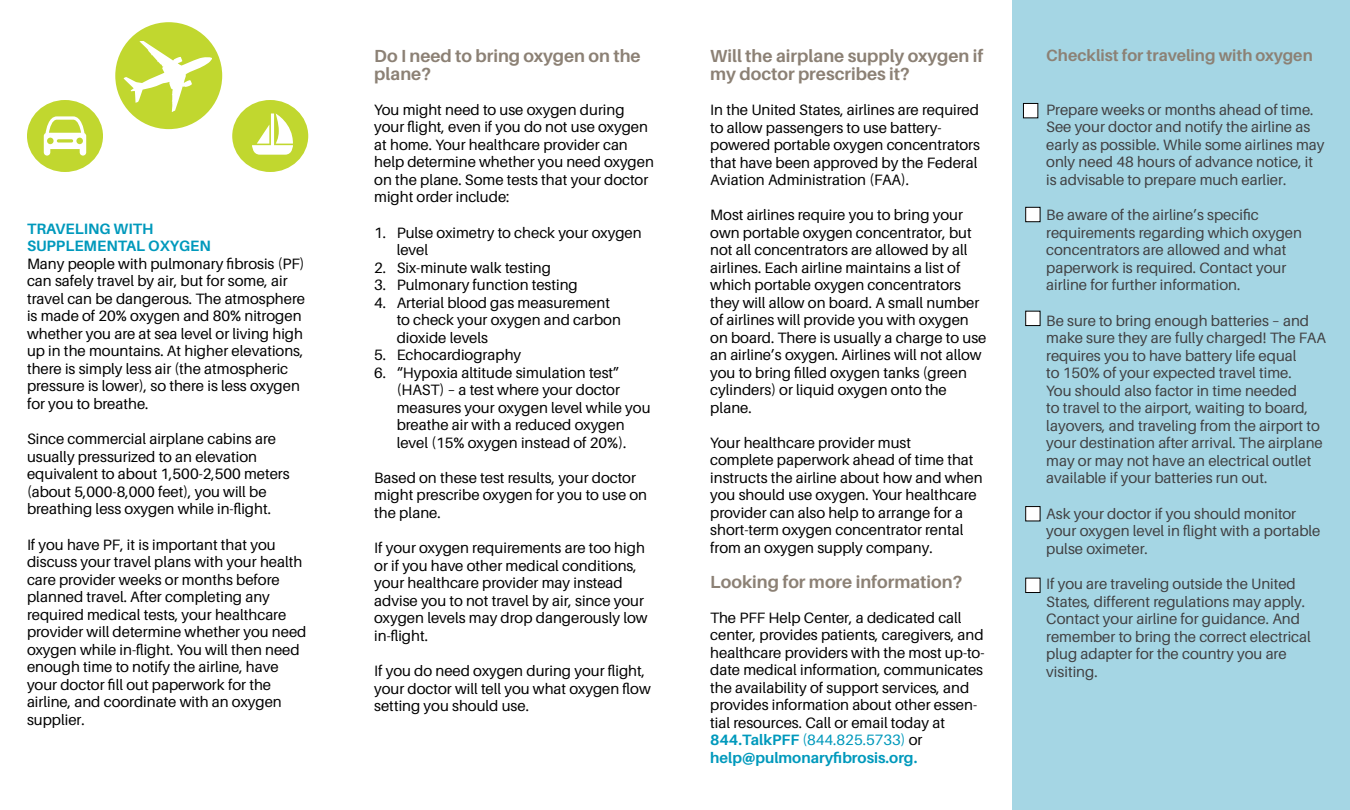
<style>
.page{position:relative;width:1350px;height:810px;background:#fff}
.page>*{position:absolute;margin:0;border:0;box-sizing:border-box;transform-origin:0 0}
.t1{font:700 17.5px/17.5px "Aileron";color:#8c8175}
.t2{font:700 16.25px "Aileron";color:#8c8175}
.t3{font:15px/17.5px "Aileron";color:#000}
.t4{font:15px/17.5px "Aileron";color:#414042}
.t5{font:700 15px/17.5px "Aileron";color:#0099bc}
.s1{font-weight:700;color:#0099bc}
.s2{color:#0099bc}
</style>
<div class="page">
<div style="left:1012px;top:0;width:338px;height:810px;background:#a5d6e4"></div>
<div style="left:1023px;top:103px;width:15px;height:15px;background:#fff"></div>
<div style="left:1023px;top:103px;width:15px;height:15px;border:1px solid #000"></div>
<div style="left:1026px;top:207px;width:14px;height:15px;background:#fff"></div>
<div style="left:1025px;top:207px;width:15px;height:15px;border:1px solid #000"></div>
<div style="left:1026px;top:311px;width:14px;height:15px;background:#fff"></div>
<div style="left:1025px;top:311px;width:15px;height:15px;border:1px solid #000"></div>
<div style="left:1026px;top:578px;width:14px;height:15px;background:#fff"></div>
<div style="left:1025px;top:578px;width:15px;height:15px;border:1px solid #000"></div>
<div style="left:1026px;top:507px;width:14px;height:14px;background:#fff"></div>
<div style="left:1025px;top:506px;width:15px;height:15px;border:1px solid #000"></div>
<svg style="left:27px;top:22px;width:282px;height:150px"></svg>
<p class="t5" style="left:27px;top:220px;width:185px">TRAVELING WITH<br>SUPPLEMENTAL OXYGEN</p>
<p class="t3" style="left:27px;top:255px;width:280px">Many people with pulmonary fibrosis (PF) can safely travel by air, but for some, air travel can be dangerous. The atmosphere is made of 20% oxygen and 80% nitrogen whether you are at sea level or living high up in the mountains. At higher elevations, there is simply less air (the atmospheric pressure is lower), so there is less oxygen for you to breathe.</p>
<p class="t3" style="left:27px;top:430px;width:264px">Since commercial airplane cabins are usually pressurized to an elevation equivalent to about 1,500-2,500 meters (about 5,000-8,000 feet), you will be breathing less oxygen while in-flight.</p>
<p class="t3" style="left:27px;top:536px;width:281px">If you have PF, it is important that you discuss your travel plans with your health care provider weeks or months before planned travel. After completing any required medical tests, your healthcare provider will determine whether you need oxygen while in-flight. You will then need enough time to notify the airline, have your doctor fill out paperwork for the airline, and coordinate with an oxygen supplier.</p>
<p class="t1" style="left:374px;top:47px;width:268px">Do I need to bring oxygen on the plane?</p>
<p class="t3" style="left:374px;top:101px;width:281px">You might need to use oxygen during your flight, even if you do not use oxygen at home. Your healthcare provider can help determine whether you need oxygen on the plane. Some tests that your doctor might order include:</p>
<p class="t3" style="left:397px;top:224px;width:247px;text-indent:-22px">1. Pulse oximetry to check your oxygen level</p>
<p class="t3" style="left:374px;top:259px;width:178px">2. Six-minute walk testing</p>
<p class="t3" style="left:374px;top:276px;width:205px">3. Pulmonary function testing</p>
<p class="t3" style="left:397px;top:294px;width:226px;text-indent:-22px">4. Arterial blood gas measurement to check your oxygen and carbon dioxide levels</p>
<p class="t3" style="left:374px;top:346px;width:149px">5. Echocardiography</p>
<p class="t3" style="left:397px;top:364px;width:255px;text-indent:-22px">6. “Hypoxia altitude simulation test” (HAST) – a test where your doctor measures your oxygen level while you breathe air with a reduced oxygen level (15% oxygen instead of 20%).</p>
<p class="t3" style="left:374px;top:469px;width:274px">Based on these test results, your doctor might prescribe oxygen for you to use on the plane.</p>
<p class="t3" style="left:374px;top:539px;width:275px">If your oxygen requirements are too high or if you have other medical conditions, your healthcare provider may instead advise you to not travel by air, since your oxygen levels may drop dangerously low in-flight.</p>
<p class="t3" style="left:374px;top:662px;width:278px">If you do need oxygen during your flight, your doctor will tell you what oxygen flow setting you should use.</p>
<p class="t1" style="left:710px;top:47px;width:275px;line-height:18px">Will the airplane supply oxygen if my doctor prescribes it?</p>
<p class="t3" style="left:710px;top:101px;width:271px">In the United States, airlines are required to allow passengers to use battery&shy;powered portable oxygen concentrators that have been approved by the Federal Aviation Administration (FAA).</p>
<p class="t3" style="left:710px;top:206px;width:278px">Most airlines require you to bring your own portable oxygen concentrator, but not all concentrators are allowed by all airlines. Each airline maintains a list of which portable oxygen concentrators they will allow on board. A small number of airlines will provide you with oxygen on board. There is usually a charge to use an airline’s oxygen. Airlines will not allow you to bring filled oxygen tanks (green cylinders) or liquid oxygen onto the plane.</p>
<p class="t3" style="left:710px;top:434px;width:274px">Your healthcare provider must<br>complete paperwork ahead of time that instructs the airline about how and when you should use oxygen. Your healthcare provider can also help to arrange for a short-term oxygen concentrator rental from an oxygen supply company.</p>
<p class="t1" style="left:710px;top:573px;width:254px">Looking for more information?</p>
<p class="t3" style="left:710px;top:609px;width:276px">The PFF Help Center, a dedicated call center, provides patients, caregivers, and healthcare providers with the most up-to&shy;date medical information, communicates the availability of support services, and provides information about other essen&shy;tial resources. Call or email today at <span class="s1">844.TalkPFF</span> <span class="s2">(844.825.5733)</span> or <span class="s1">help@pulmonaryfibrosis.org.</span></p>
<p class="t2" style="left:1046px;top:46px;width:268px">Checklist for traveling with oxygen</p>
<p class="t4" style="left:1046px;top:101px;width:280px">Prepare weeks or months ahead of time.<br>See your doctor and notify the airline as early as possible. While some airlines may only need 48 hours of advance notice, it is advisable to prepare much earlier.</p>
<p class="t4" style="left:1046px;top:206px;width:257px">Be aware of the airline’s specific requirements regarding which oxygen concentrators are allowed and what paperwork is required. Contact your airline for further information.</p>
<p class="t4" style="left:1046px;top:312px;width:281px">Be sure to bring enough batteries – and make sure they are fully charged! The FAA requires you to have battery life equal<br>to 150% of your expected travel time.<br>You should also factor in time needed<br>to travel to the airport, waiting to board, layovers, and traveling from the airport to your destination after arrival. The airplane may or may not have an electrical outlet available if your batteries run out.</p>
<p class="t4" style="left:1046px;top:505px;width:276px">Ask your doctor if you should monitor your oxygen level in flight with a portable pulse oximeter.</p>
<p class="t4" style="left:1046px;top:575px;width:266px">If you are traveling outside the United States, different regulations may apply.<br>Contact your airline for guidance. And remember to bring the correct electrical plug adapter for the country you are visiting.</p>
</div>
